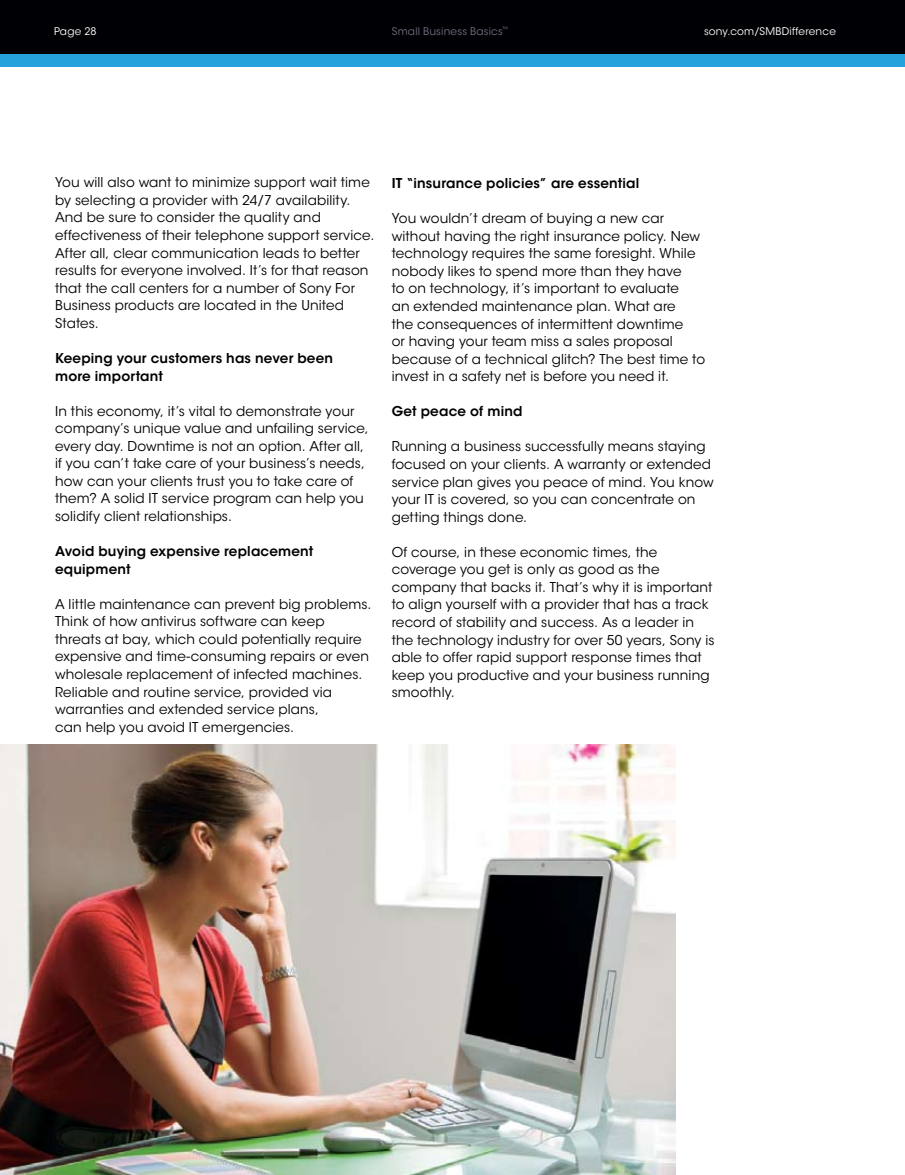
<style>
.page{position:relative;width:905px;height:1175px;background:#fff}
.page>*{position:absolute;margin:0;border:0;box-sizing:border-box;transform-origin:0 0}
.t1{font:13.5px/17.5px "ITC Avant Garde Std";letter-spacing:.01em;color:#000004}
.t2{font:600 13.5px/17.5px "ITC Avant Garde Std";letter-spacing:.015em;color:#000004}
.t3{font:10.5px "ITC Avant Garde Std";letter-spacing:.02em;color:#fff}
.t4{font:10.5px "ITC Avant Garde Std";letter-spacing:.02em;color:#6f717f}
</style>
<div class="page">
<div style="left:0;top:0;width:904px;height:54px;background:#000004"></div>
<div style="left:0;top:54px;width:904px;height:12px;background:#25a2dc"></div>
<img style="left:0;top:744px;width:675px;height:430px">
<p class="t3" style="left:54px;top:25px;width:44px">Page 28</p>
<p class="t4" style="left:392px;top:25px;width:118px">Small Business Basics<sup>™</sup></p>
<p class="t3" style="left:704px;top:25px;width:133px">sony.com/SMBDifference</p>
<p class="t1" style="left:55px;top:174px;width:321px">You will also want to minimize support wait time by selecting a provider with 24/7 availability.<br>And be sure to consider the quality and effectiveness of their telephone support service.<br>After all, clear communication leads to better results for everyone involved. It’s for that reason that the call centers for a number of Sony For Business products are located in the United States.</p>
<p class="t2" style="left:55px;top:349px;width:279px">Keeping your customers has never been more important</p>
<p class="t1" style="left:55px;top:402px;width:315px">In this economy, it’s vital to demonstrate your company’s unique value and unfailing service, every day. Downtime is not an option. After all, if you can’t take care of your business’s needs, how can your clients trust you to take care of them? A solid IT service program can help you solidify client relationships.</p>
<p class="t2" style="left:55px;top:542px;width:260px">Avoid buying expensive replacement equipment</p>
<p class="t1" style="left:55px;top:595px;width:318px">A little maintenance can prevent big problems.<br>Think of how antivirus software can keep threats at bay, which could potentially require expensive and time-consuming repairs or even wholesale replacement of infected machines.<br>Reliable and routine service, provided via warranties and extended service plans,<br>can help you avoid IT emergencies.</p>
<p class="t2" style="left:392px;top:174px;width:249px">IT “insurance policies” are essential</p>
<p class="t1" style="left:392px;top:210px;width:315px">You wouldn’t dream of buying a new car without having the right insurance policy. New technology requires the same foresight. While nobody likes to spend more than they have<br>to on technology, it’s important to evaluate<br>an extended maintenance plan. What are<br>the consequences of intermittent downtime<br>or having your team miss a sales proposal because of a technical glitch? The best time to invest in a safety net is before you need it.</p>
<p class="t2" style="left:392px;top:402px;width:132px">Get peace of mind</p>
<p class="t1" style="left:392px;top:438px;width:323px">Running a business successfully means staying focused on your clients. A warranty or extended service plan gives you peace of mind. You know your IT is covered, so you can concentrate on getting things done.</p>
<p class="t1" style="left:392px;top:543px;width:324px">Of course, in these economic times, the coverage you get is only as good as the company that backs it. That’s why it is important to align yourself with a provider that has a track record of stability and success. As a leader in the technology industry for over 50 years, Sony is able to offer rapid support response times that keep you productive and your business running smoothly.</p>
</div>
